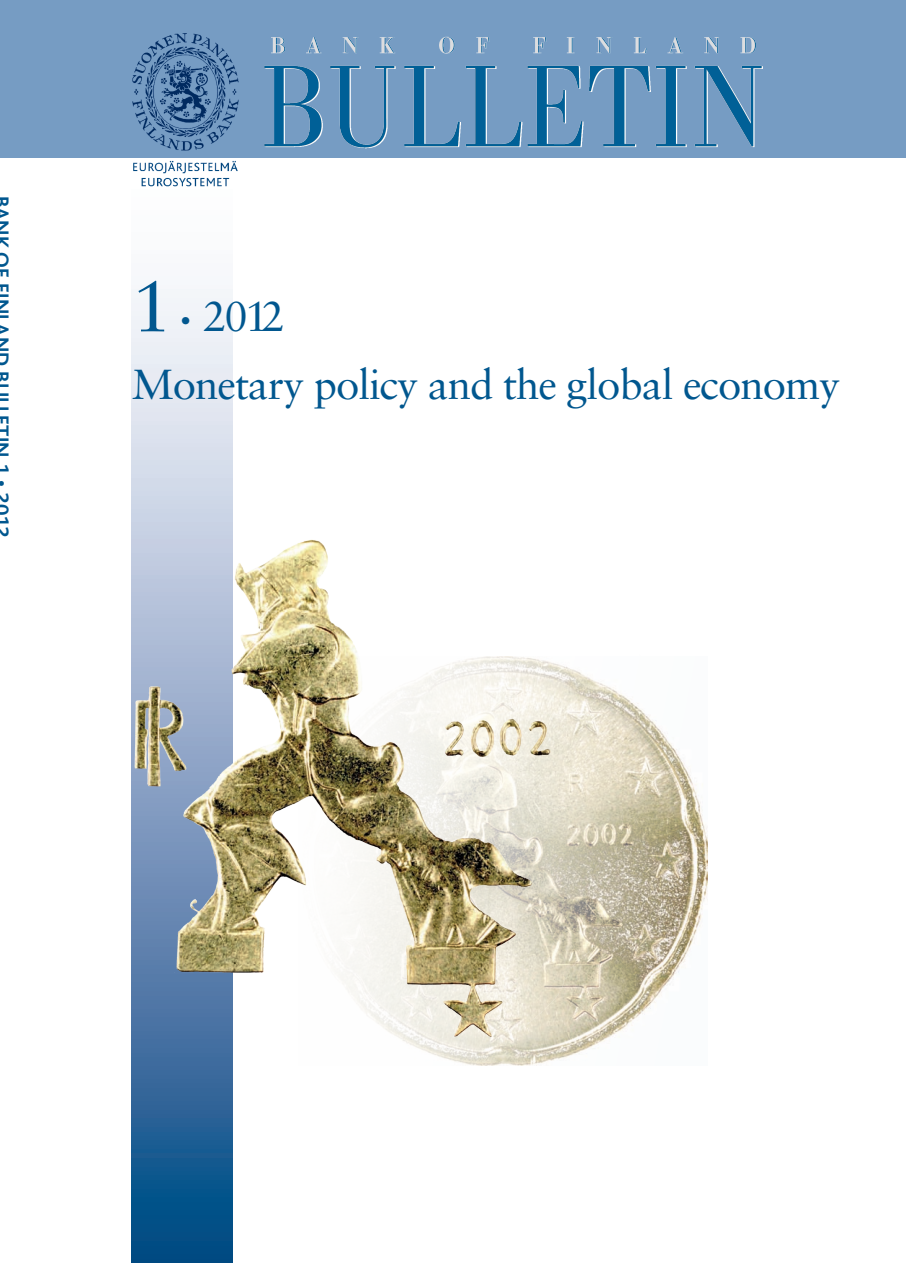
<style>
.page{position:relative;width:906px;height:1263px;background:#fff}
.page>*{position:absolute;margin:0;border:0;box-sizing:border-box;transform-origin:0 0}
.otsikkotekstit{font:72px "Sabon LT Std";color:#01578f}
.otsikkotekstit-2{font:42px "Sabon LT Std";letter-spacing:-.025em;color:#01578f}
.Selkateksti{font:700 21px "Bliss";color:#01578f}
.s1{font-size:21px}
</style>
<div class="page">
<svg style="left:132px;top:289px;width:101px;height:974px;background:#84a5c3"></svg>
<div style="left:0;top:0;width:906px;height:157px;background:#769cc3"></div>
<img style="left:671px;top:744px;width:36px;height:236px">
<img style="left:131px;top:522px;width:540px;height:543px">
<img style="left:264px;top:36px;width:499px;height:113px">
<img style="left:132px;top:33px;width:107px;height:154px">
<p class="Selkateksti" style="left:12px;top:196px;width:343px;rotate:90deg">BANK OF FINLAND BULLETIN 1 • 2012</p>
<p class="otsikkotekstit" style="left:132px;top:263px;width:42px">1</p>
<p class="otsikkotekstit-2" style="left:180px;top:292px;width:106px"><span class="s1">•</span> 2012</p>
<p class="otsikkotekstit-2" style="left:132px;top:359px;width:709px">Monetary policy and the global economy</p>
</div>
